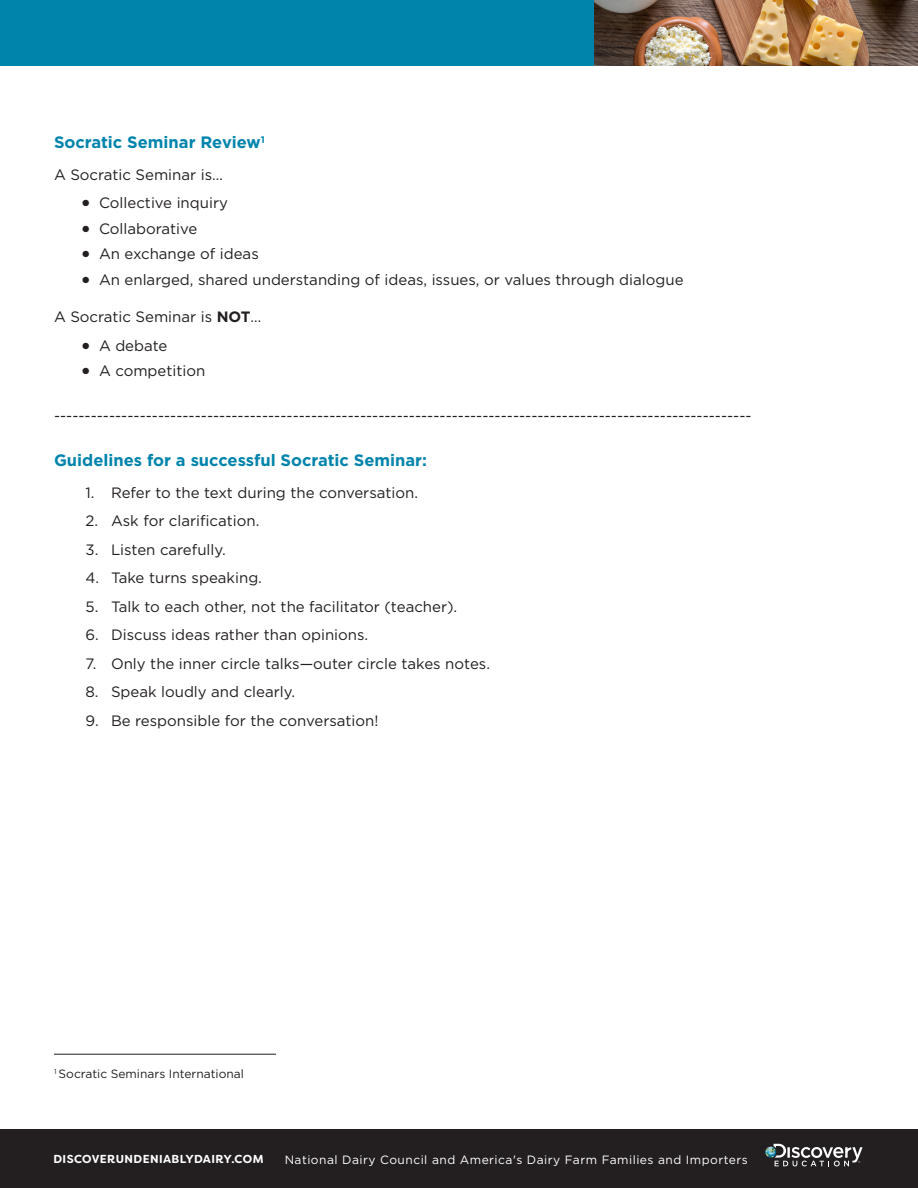
<style>
.page{position:relative;width:918px;height:1188px;background:#fff}
.page>*{position:absolute;margin:0;border:0;box-sizing:border-box;transform-origin:0 0}
.Subhead_1{font:700 16.5px "Gotham";color:#0084ac}
.Body{font:15px "Gotham";color:#231f20}
.t1{font:12px "Gotham";letter-spacing:.04em;color:#fff}
.Body-2{font:12px "Gotham";color:#231f20}
.t2{font:700 11.55px "Filson Soft";letter-spacing:.03em;color:#fff}
.s1{font-family:"Helvetica Neue";font-weight:300}
.s2{font-weight:700}
</style>
<div class="page">
<div style="left:0;top:0;width:594px;height:66px;background:#0084ac"></div>
<img style="left:594px;top:0;width:324px;height:66px">
<hr style="left:54px;top:1054px;width:222px;height:1px;background:#231f20">
<div style="left:0;top:1129px;width:918px;height:59px;background:#231f20"></div>
<svg style="left:765px;top:1144px;width:98px;height:22px"></svg>
<p class="Subhead_1" style="left:54px;top:132px;width:212px">Socratic Seminar Review<sup>1</sup></p>
<p class="Body" style="left:54px;top:165px;width:171px">A Socratic Seminar is…</p>
<p class="Body" style="left:81px;top:194px;width:148px"><span class="s1">●</span> Collective inquiry</p>
<p class="Body" style="left:81px;top:219px;width:118px"><span class="s1">●</span> Collaborative</p>
<p class="Body" style="left:81px;top:245px;width:179px"><span class="s1">●</span> An exchange of ideas</p>
<p class="Body" style="left:81px;top:270px;width:604px"><span class="s1">●</span> An enlarged, shared understanding of ideas, issues, or values through dialogue</p>
<p class="Body" style="left:54px;top:308px;width:209px">A Socratic Seminar is <span class="s2">NOT</span>…</p>
<p class="Body" style="left:81px;top:336px;width:88px"><span class="s1">●</span> A debate</p>
<p class="Body" style="left:81px;top:362px;width:126px"><span class="s1">●</span> A competition</p>
<p class="Body" style="left:54px;top:407px;width:699px">------------------------------------------------------------------------------------------------------------------</p>
<p class="Subhead_1" style="left:54px;top:450px;width:375px">Guidelines for a successful Socratic Seminar:</p>
<p class="Body" style="left:86px;top:483px;width:334px">1. Refer to the text during the conversation.</p>
<p class="Body" style="left:86px;top:512px;width:175px">2. Ask for clarification.</p>
<p class="Body" style="left:86px;top:540px;width:142px">3. Listen carefully.</p>
<p class="Body" style="left:86px;top:569px;width:178px">4. Take turns speaking.</p>
<p class="Body" style="left:86px;top:597px;width:373px">5. Talk to each other, not the facilitator (teacher).</p>
<p class="Body" style="left:86px;top:626px;width:284px">6. Discuss ideas rather than opinions.</p>
<p class="Body" style="left:86px;top:654px;width:406px">7. Only the inner circle talks—outer circle takes notes.</p>
<p class="Body" style="left:86px;top:683px;width:211px">8. Speak loudly and clearly.</p>
<p class="Body" style="left:86px;top:711px;width:295px">9. Be responsible for the conversation!</p>
<p class="Body-2" style="left:54px;top:1066px;width:191px"><sup>1</sup> Socratic Seminars International</p>
<p class="t2" style="left:53px;top:1152px;width:212px">DISCOVERUNDENIABLYDAIRY.COM</p>
<p class="t1" style="left:285px;top:1152px;width:465px">National Dairy Council and America's Dairy Farm Families and Importers</p>
</div>
